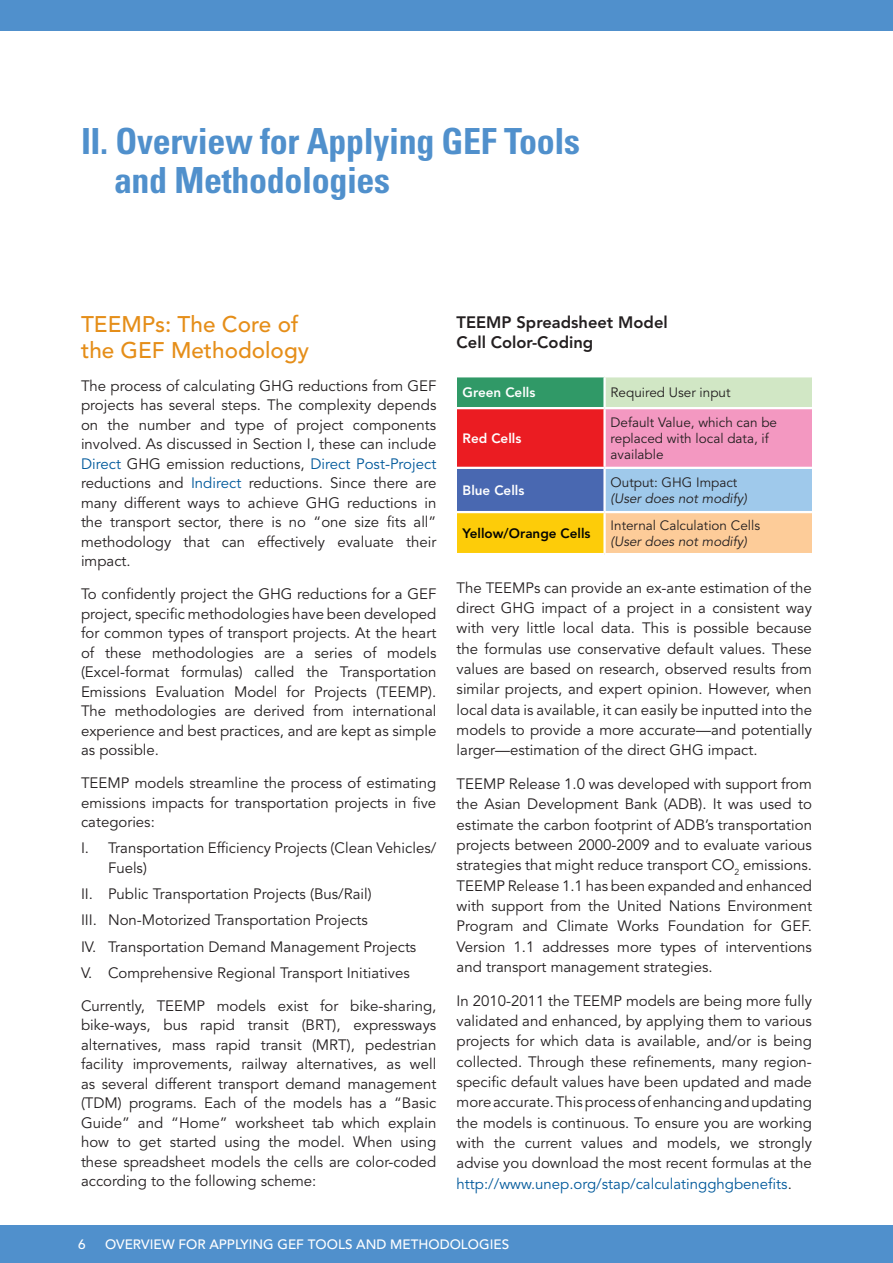
<style>
.page{position:relative;width:893px;height:1263px;background:#fff}
.page>*{position:absolute;margin:0;border:0;box-sizing:border-box;transform-origin:0 0}
.t1{font:700 condensed 36px/39px "Univers";letter-spacing:-.01em;color:#5090cc}
.t2{font:500 22.5px/25.5px "Avenir LT Std";color:#e58e19}
.t3{font:800 16.5px/20.5px "Avenir LT Std";color:#231f20}
.t4{font:15px/19.5px "Avenir LT Std";color:#231f20;text-align:justify}
.t5{font:13.5px/16.2px "Avenir LT Std";color:#231f20}
.t6{font:500 13.5px "Avenir LT Std";color:#fff}
.t7{font:italic 13.5px "Avenir LT Std";color:#231f20}
.t8{font:800 13.5px "Avenir LT Std";color:#fff}
.t9{font:800 13.5px "Avenir LT Std";color:#040503}
.s1{color:#00599b}
</style>
<div class="page">
<div style="left:0;top:1226px;width:893px;height:37px;background:#5090cc"></div>
<div style="left:0;top:0;width:893px;height:30px;background:#5090cc"></div>
<div style="left:457px;top:376px;width:148px;height:32px;background:#309967"></div>
<div style="left:605px;top:376px;width:207px;height:32px;background:#d1e7c5"></div>
<div style="left:457px;top:408px;width:148px;height:60px;background:#eb1c22"></div>
<div style="left:605px;top:408px;width:207px;height:60px;background:#f398c1"></div>
<div style="left:457px;top:468px;width:148px;height:44px;background:#4968b1"></div>
<div style="left:605px;top:468px;width:207px;height:44px;background:#9fc9eb"></div>
<div style="left:457px;top:512px;width:148px;height:42px;background:#fdcc09"></div>
<div style="left:605px;top:512px;width:207px;height:42px;background:#fdcc99"></div>
<hr style="left:457px;top:375px;width:148px;height:2px;background:#fff">
<hr style="left:605px;top:375px;width:207px;height:2px;background:#fff">
<hr style="left:603px;top:377px;width:3px;height:30px;background:#fff">
<hr style="left:457px;top:407px;width:148px;height:2px;background:#fff">
<hr style="left:605px;top:407px;width:207px;height:2px;background:#fff">
<hr style="left:603px;top:409px;width:3px;height:58px;background:#fff">
<hr style="left:457px;top:467px;width:148px;height:2px;background:#fff">
<hr style="left:605px;top:467px;width:207px;height:2px;background:#fff">
<hr style="left:603px;top:469px;width:3px;height:42px;background:#fff">
<hr style="left:457px;top:511px;width:148px;height:2px;background:#fff">
<hr style="left:605px;top:511px;width:207px;height:2px;background:#fff">
<hr style="left:603px;top:513px;width:3px;height:40px;background:#fff">
<hr style="left:457px;top:553px;width:148px;height:2px;background:#fff">
<hr style="left:605px;top:553px;width:207px;height:2px;background:#fff">
<h1 class="t1" style="left:114px;top:121px;width:467px;text-indent:-33px">II. Overview for Applying GEF Tools and Methodologies</h1>
<h2 class="t2" style="left:81px;top:312px;width:219px">TEE MPS: THE CORE OF<br>THE GEF</h2>
<h2 class="t2" style="left:171px;top:338px;width:139px">METHODOLOGY</h2>
<p class="t4" style="left:81px;top:376px;width:357px">The process of calculating GHG reductions from GEF projects has several steps. The complexity depends on the number and type of project components involved. As discussed in Section I, these can include <span class="s1">Direct</span> GHG emission reductions, <span class="s1">Direct Post-Project </span>reductions and <span class="s1">Indirect</span> reductions. Since there are many different ways to achieve GHG reductions in the transport sector, there is no “one size fits all” methodology that can effectively evaluate their impact.</p>
<p class="t4" style="left:81px;top:585px;width:357px">To confidently project the GHG reductions for a GEF project, specific methodologies have been developed for common types of transport projects. At the heart of these methodologies are a series of models (Excel-format formulas) called the Transportation Emissions Evaluation Model for Projects (TEEMP).<br>The methodologies are derived from international experience and best practices, and are kept as simple as possible.</p>
<p class="t4" style="left:81px;top:774px;width:357px">TEEMP models streamline the process of estimating emissions impacts for transportation projects in five categories:</p>
<p class="t4" style="left:108px;top:839px;width:330px;text-indent:-27px">I. Transportation Efficiency Projects (Clean Vehicles/<br>Fuels)</p>
<p class="t4" style="left:81px;top:881px;width:337px;line-height:26.2px;text-align:left">II. Public Transportation Projects (Bus/Rail)<br>III. Non-Motorized Transportation Projects<br>IV. Transportation Demand Management Projects V. Comprehensive Regional Transport Initiatives</p>
<p class="t4" style="left:81px;top:996px;width:357px">Currently, TEEMP models exist for bike-sharing, bike-ways, bus rapid transit (BRT), expressways alternatives, mass rapid transit (MRT), pedestrian facility improvements, railway alternatives, as well as several different transport demand management (TDM) programs. Each of the models has a “Basic Guide” and “Home” worksheet tab which explain how to get started using the model. When using these spreadsheet models the cells are color-coded according to the following scheme:</p>
<p class="t3" style="left:457px;top:312px;width:213px">TEEMP Spreadsheet Model<br>Cell Color-Coding</p>
<p class="t8" style="left:463px;top:385px;width:74px">Green Cells</p>
<p class="t5" style="left:611px;top:385px;width:121px">Required User input</p>
<p class="t8" style="left:463px;top:430px;width:60px">Red Cells</p>
<p class="t5" style="left:611px;top:414px;width:168px">Default Value, which can be replaced with local data, if available</p>
<p class="t8" style="left:463px;top:482px;width:63px">Blue Cells</p>
<p class="t5" style="left:611px;top:475px;width:128px">Output: GHG Impact</p>
<p class="t7" style="left:611px;top:491px;width:138px">(User does not modify)</p>
<p class="t9" style="left:463px;top:525px;width:130px">Yellow/Orange Cells</p>
<p class="t5" style="left:611px;top:518px;width:151px">Internal Calculation Cells</p>
<p class="t7" style="left:611px;top:534px;width:138px">(User does not modify)</p>
<p class="t4" style="left:457px;top:578px;width:357px;line-height:20.2px">The TEEMPs can provide an ex-ante estimation of the direct GHG impact of a project in a consistent way with very little local data. This is possible because the formulas use conservative default values. These values are based on research, observed results from similar projects, and expert opinion. However, when local data is available, it can easily be inputted into the models to provide a more accurate—and potentially larger—estimation of the direct GHG impact.</p>
<p class="t4" style="left:457px;top:774px;width:357px;line-height:20.2px">TEEMP Release 1.0 was developed with support from the Asian Development Bank (ADB). It was used to estimate the carbon footprint of ADB’s transportation projects between 2000-2009 and to evaluate various strategies that might reduce transport CO<sub>2</sub> emissions.<br>TEEMP Release 1.1 has been expanded and enhanced with support from the United Nations Environment Program and Climate Works Foundation for GEF.<br>Version 1.1 addresses more types of interventions and transport management strategies.</p>
<p class="t4" style="left:457px;top:991px;width:357px;line-height:20.2px">In 2010-2011 the TEEMP models are being more fully validated and enhanced, by applying them to various projects for which data is available, and/or is being collected. Through these refinements, many region&shy;specific default values have been updated and made more accurate. This process of enhancing and updating the models is continuous. To ensure you are working with the current values and models, we strongly advise you download the most recent formulas at the <span class="s1">http://www.unep.org/stap/calculatingghgbenefits</span>.</p>
<p class="t6" style="left:78px;top:1236px;width:209px">6 OVERVIEW FOR APPLYING GEF</p>
<p class="t6" style="left:308px;top:1236px;width:203px">TOOLS AND METHODOLOGIES</p>
</div>
